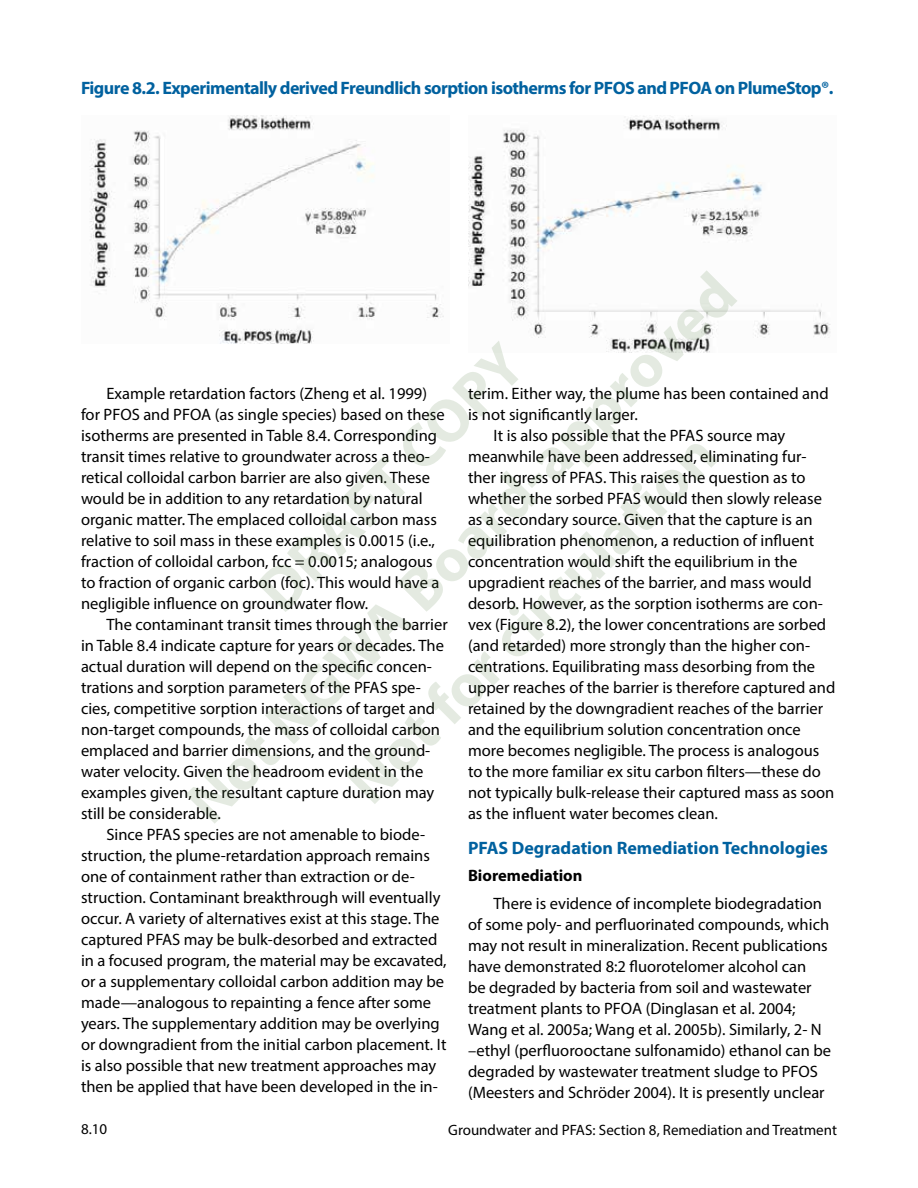
<style>
.page{position:relative;width:918px;height:1188px;background:#fff}
.page>*{position:absolute;margin:0;border:0;box-sizing:border-box;transform-origin:0 0}
.t1{font:700 18px "Myriad Pro";letter-spacing:-.03em;color:#00619f}
.t2{font:700 18px "Myriad Pro";color:#00619f}
.t3{font:16.5px/21px "Myriad Pro";color:#000}
.t4{font:700 16.5px "Myriad Pro";color:#000}
.t5{font:15px "Myriad Pro";color:#000}
</style>
<div class="page">
<img style="left:89px;top:115px;width:285px;height:205px">
<img style="left:468px;top:115px;width:363px;height:223px">
<svg style="left:186px;top:270px;width:552px;height:554px"></svg>
<svg style="left:257px;top:340px;width:262px;height:272px"></svg>
<p class="t1" style="left:81px;top:77px;width:754px">Figure 8.2. Experimentally derived Freundlich sorption isotherms for PFOS and PFOA on PlumeStop®.</p>
<p class="t3" style="left:81px;top:383px;width:365px;text-indent:25px">Example retardation factors (Zheng et al. 1999) for PFOS and PFOA (as single species) based on these isotherms are presented in Table 8.4. Corresponding transit times relative to groundwater across a theo&shy;retical colloidal carbon barrier are also given. These would be in addition to any retardation by natural organic matter. The emplaced colloidal carbon mass relative to soil mass in these examples is 0.0015 (i.e., fraction of colloidal carbon, fcc = 0.0015; analogous to fraction of organic carbon (foc). This would have a negligible influence on groundwater flow.</p>
<p class="t3" style="left:81px;top:614px;width:368px;text-indent:25px">The contaminant transit times through the barrier in Table 8.4 indicate capture for years or decades. The actual duration will depend on the specific concen&shy;trations and sorption parameters of the PFAS spe&shy;cies, competitive sorption interactions of target and non-target compounds, the mass of colloidal carbon emplaced and barrier dimensions, and the ground&shy;water velocity. Given the headroom evident in the examples given, the resultant capture duration may still be considerable.</p>
<p class="t3" style="left:81px;top:824px;width:367px;text-indent:25px">Since PFAS species are not amenable to biode&shy;struction, the plume-retardation approach remains one of containment rather than extraction or de&shy;struction. Contaminant breakthrough will eventually occur. A variety of alternatives exist at this stage. The captured PFAS may be bulk-desorbed and extracted in a focused program, the material may be excavated, or a supplementary colloidal carbon addition may be made—analogous to repainting a fence after some years. The supplementary addition may be overlying or downgradient from the initial carbon placement. It is also possible that new treatment approaches may then be applied that have been developed in the in-</p>
<p class="t3" style="left:468px;top:383px;width:362px">terim. Either way, the plume has been contained and</p>
<p class="t3" style="left:468px;top:404px;width:171px">is not significantly larger.</p>
<p class="t3" style="left:494px;top:425px;width:293px">It is also possible that the PFAS source may</p>
<p class="t3" style="left:468px;top:446px;width:340px">meanwhile have been addressed, eliminating fur-</p>
<p class="t3" style="left:468px;top:467px;width:339px">ther ingress of PFAS. This raises the question as to</p>
<p class="t3" style="left:468px;top:488px;width:355px">whether the sorbed PFAS would then slowly release</p>
<p class="t3" style="left:468px;top:509px;width:346px">as a secondary source. Given that the capture is an</p>
<p class="t3" style="left:468px;top:530px;width:348px">equilibration phenomenon, a reduction of influent</p>
<p class="t3" style="left:468px;top:551px;width:331px">concentration would shift the equilibrium in the</p>
<p class="t3" style="left:468px;top:572px;width:345px">upgradient reaches of the barrier, and mass would</p>
<p class="t3" style="left:468px;top:593px;width:356px">desorb. However, as the sorption isotherms are con-</p>
<p class="t3" style="left:468px;top:614px;width:360px">vex (Figure 8.2), the lower concentrations are sorbed</p>
<p class="t3" style="left:468px;top:635px;width:344px">(and retarded) more strongly than the higher con-</p>
<p class="t3" style="left:468px;top:656px;width:349px">centrations. Equilibrating mass desorbing from the</p>
<p class="t3" style="left:468px;top:677px;width:369px">upper reaches of the barrier is therefore captured and</p>
<p class="t3" style="left:468px;top:698px;width:357px">retained by the downgradient reaches of the barrier</p>
<p class="t3" style="left:468px;top:719px;width:334px">and the equilibrium solution concentration once</p>
<p class="t3" style="left:468px;top:740px;width:353px">more becomes negligible. The process is analogous</p>
<p class="t3" style="left:468px;top:761px;width:354px">to the more familiar ex situ carbon filters—these do</p>
<p class="t3" style="left:468px;top:782px;width:368px">not typically bulk-release their captured mass as soon</p>
<p class="t3" style="left:468px;top:803px;width:252px">as the influent water becomes clean.</p>
<p class="t2" style="left:468px;top:836px;width:362px">PFAS Degradation Remediation Technologies</p>
<p class="t4" style="left:468px;top:865px;width:116px">Bioremediation</p>
<p class="t3" style="left:468px;top:893px;width:365px;text-indent:25px">There is evidence of incomplete biodegradation of some poly- and perfluorinated compounds, which may not result in mineralization. Recent publications have demonstrated 8:2 fluorotelomer alcohol can<br>be degraded by bacteria from soil and wastewater treatment plants to PFOA (Dinglasan et al. 2004; Wang et al. 2005a; Wang et al. 2005b). Similarly, 2- N –ethyl (perfluorooctane sulfonamido) ethanol can be degraded by wastewater treatment sludge to PFOS (Meesters and Schröder 2004). It is presently unclear</p>
<p class="t5" style="left:81px;top:1120px;width:28px">8.10</p>
<p class="t5" style="left:448px;top:1120px;width:390px">Groundwater and PFAS: Section 8, Remediation and Treatment</p>
</div>
